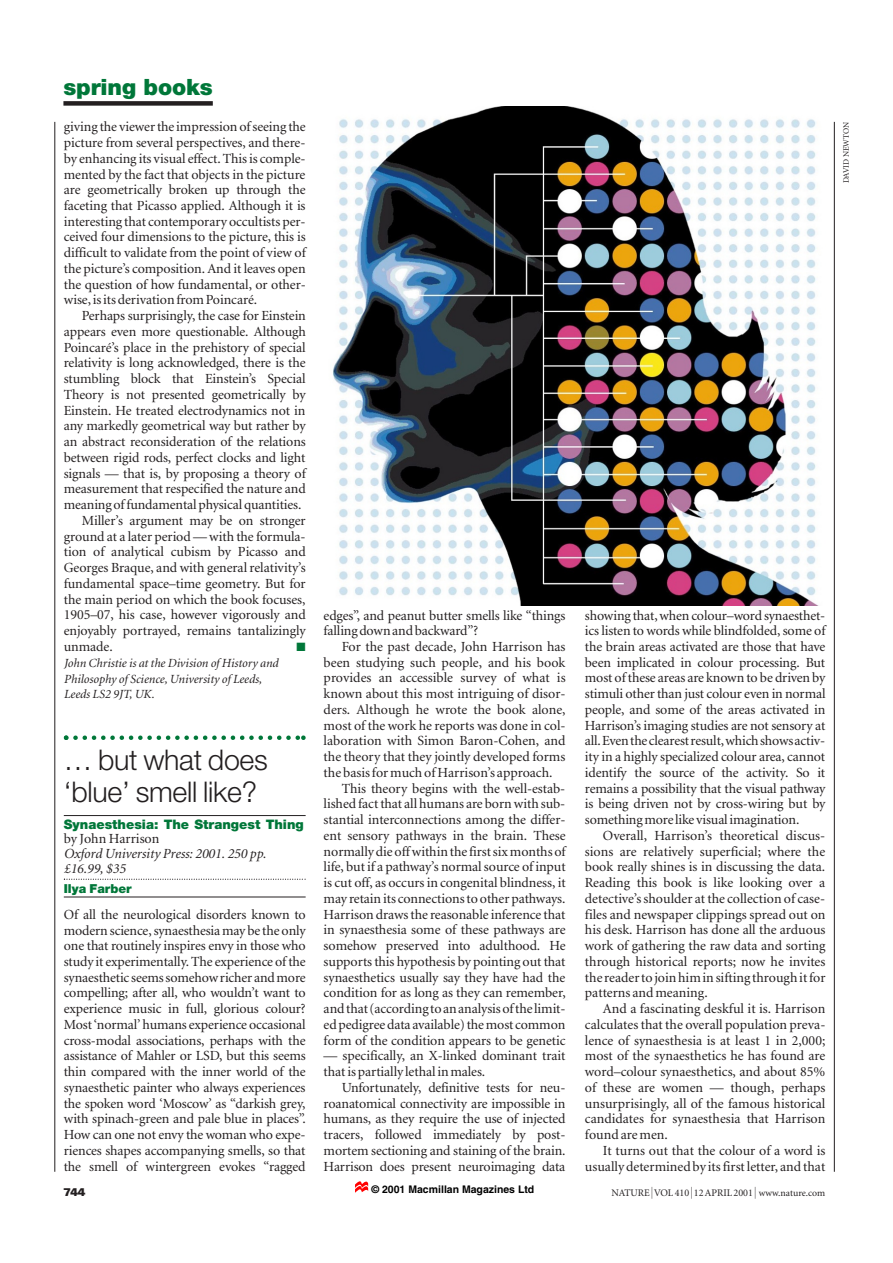
<style>
.page{position:relative;width:893px;height:1263px;background:#fff}
.page>*{position:absolute;margin:0;border:0;box-sizing:border-box;transform-origin:0 0}
.t1{font:300 28.5px/31.5px "Helvetica Neue";letter-spacing:-.01em;color:#231f20}
.t2{font:900 22.5px "Helvetica Neue";letter-spacing:-.005em;color:#007739}
.t3{font:13.95px/15.8px "Minion";letter-spacing:-.005em;color:#231f20;text-align:justify}
.t4{font:italic 13.95px/15px "Minion";color:#231f20}
.t5{font:900 13.2px "Helvetica Neue";color:#007739}
.t6{font:italic 12.45px/15.8px "Minion";color:#231f20}
.t7{font:900 12.3px "Helvetica Neue";color:#007739}
.t8{font:12px "Zapf Dingbats";color:#007739}
.t9{font:700 10.8px "Unica SH";color:#231f20}
.t10{font:700 10.5px "Helvetica";color:#000}
.t11{font:10.2px "Minion";color:#231f20}
.t12{font:8.25px "Minion";letter-spacing:-.01em;color:#231f20}
.s1{font-family:"Unica SB";font-weight:300;font-size:12px}
.s2{font-size:9.75px}
</style>
<div class="page">
<hr style="left:55px;top:122px;width:1px;height:1050px;background:#231f20">
<hr style="left:834px;top:122px;width:1px;height:1050px;background:#231f20">
<img style="left:332px;top:106px;width:485px;height:499px">
<div style="left:63px;top:101px;width:150px;height:5px;background:#231f20"></div>
<svg style="left:64px;top:735px;width:241px;height:5px"></svg>
<hr style="left:64px;top:815px;width:241px;height:1px;background:#231f20">
<svg style="left:64px;top:879px;width:241px;height:1px"></svg>
<hr style="left:64px;top:897px;width:241px;height:1px;background:#231f20">
<svg style="left:355px;top:1181px;width:13px;height:12px"></svg>
<h2 class="t2" style="left:63px;top:78px;width:151px">spring books</h2>
<p class="t3" style="left:64px;top:120px;width:243px">giving the viewer the impression of seeing the picture from several perspectives, and there&shy;by enhancing its visual effect. This is comple&shy;mented by the fact that objects in the picture are geometrically broken up through the faceting that Picasso applied. Although it is interesting that contemporary occultists per&shy;ceived four dimensions to the picture, this is difficult to validate from the point of view of the picture’s composition. And it leaves open the question of how fundamental, or other&shy;wise, is its derivation from Poincaré.</p>
<p class="t3" style="left:82px;top:309px;width:225px">Perhaps surprisingly, the case for Einstein</p>
<p class="t3" style="left:64px;top:325px;width:243px">appears even more questionable. Although</p>
<p class="t3" style="left:64px;top:341px;width:243px">Poincaré’s place in the prehistory of special</p>
<p class="t3" style="left:64px;top:356px;width:243px">relativity is long acknowledged, there is the</p>
<p class="t3" style="left:64px;top:372px;width:243px">stumbling block that Einstein’s Special</p>
<p class="t3" style="left:64px;top:388px;width:243px">Theory is not presented geometrically by</p>
<p class="t3" style="left:64px;top:404px;width:243px">Einstein. He treated electrodynamics not in</p>
<p class="t3" style="left:64px;top:419px;width:243px">any markedly geometrical way but rather by</p>
<p class="t3" style="left:64px;top:435px;width:243px">an abstract reconsideration of the relations</p>
<p class="t3" style="left:64px;top:451px;width:243px">between rigid rods, perfect clocks and light</p>
<p class="t3" style="left:64px;top:467px;width:243px">signals — that is, by proposing a theory of</p>
<p class="t3" style="left:64px;top:482px;width:243px">measurement that respecified the nature and</p>
<p class="t3" style="left:64px;top:498px;width:239px">meaning of fundamental physical quantities.</p>
<p class="t3" style="left:82px;top:514px;width:225px">Miller’s argument may be on stronger</p>
<p class="t3" style="left:64px;top:530px;width:243px">ground at a later period — with the formula-</p>
<p class="t3" style="left:64px;top:545px;width:243px">tion of analytical cubism by Picasso and</p>
<p class="t3" style="left:64px;top:561px;width:243px">Georges Braque, and with general relativity’s</p>
<p class="t3" style="left:64px;top:577px;width:243px">fundamental space–time geometry. But for</p>
<p class="t3" style="left:64px;top:593px;width:243px">the main period on which the book focuses,</p>
<p class="t3" style="left:64px;top:608px;width:243px">1905–07, his case, however vigorously and</p>
<p class="t3" style="left:64px;top:624px;width:243px">enjoyably portrayed, remains tantalizingly</p>
<p class="t3" style="left:64px;top:640px;width:50px">unmade.</p>
<p class="t8" style="left:296px;top:641px;width:11px">■</p>
<p class="t6" style="left:64px;top:656px;width:216px">John Christie is at the Division of History and<br>Philosophy of Science, University of Leeds,<br>Leeds LS2 9JT, UK.</p>
<h1 class="t1" style="left:64px;top:747px;width:205px">… but what does ‘blue’ smell like?</h1>
<p class="t5" style="left:64px;top:819px;width:241px">Synaesthesia: The Strangest Thing</p>
<p class="t3" style="left:64px;top:832px;width:97px">by John Harrison</p>
<p class="t4" style="left:64px;top:847px;width:204px">Oxford University Press: 2001. 250 pp. £16.99, $35</p>
<p class="t7" style="left:64px;top:884px;width:69px">Ilya Farber</p>
<p class="t3" style="left:64px;top:908px;width:243px">Of all the neurological disorders known to modern science, synaesthesia may be the only one that routinely inspires envy in those who study it experimentally. The experience of the synaesthetic seems somehow richer and more compelling; after all, who wouldn’t want to experience music in full, glorious colour?<br>Most ‘normal’ humans experience occasional cross-modal associations, perhaps with the assistance of Mahler or LSD, but this seems thin compared with the inner world of the synaesthetic painter who always experiences the spoken word ‘Moscow’ as “darkish grey, with spinach-green and pale blue in places”.<br>How can one not envy the woman who expe&shy;riences shapes accompanying smells, so that the smell of wintergreen evokes “ragged</p>
<p class="t3" style="left:323px;top:608px;width:243px">edges”, and peanut butter smells like “things falling down and backward”?</p>
<p class="t3" style="left:341px;top:640px;width:225px">For the past decade, John Harrison has</p>
<p class="t3" style="left:323px;top:656px;width:243px">been studying such people, and his book</p>
<p class="t3" style="left:323px;top:671px;width:243px">provides an accessible survey of what is</p>
<p class="t3" style="left:323px;top:687px;width:243px">known about this most intriguing of disor-</p>
<p class="t3" style="left:323px;top:703px;width:243px">ders. Although he wrote the book alone,</p>
<p class="t3" style="left:323px;top:719px;width:243px">most of the work he reports was done in col-</p>
<p class="t3" style="left:323px;top:734px;width:243px">laboration with Simon Baron-Cohen, and</p>
<p class="t3" style="left:323px;top:750px;width:243px">the theory that they jointly developed forms</p>
<p class="t3" style="left:323px;top:766px;width:230px">the basis for much of Harrison’s approach.</p>
<p class="t3" style="left:341px;top:782px;width:225px">This theory begins with the well-estab-</p>
<p class="t3" style="left:323px;top:797px;width:243px">lished fact that all humans are born with sub-</p>
<p class="t3" style="left:323px;top:813px;width:243px">stantial interconnections among the differ-</p>
<p class="t3" style="left:323px;top:829px;width:243px">ent sensory pathways in the brain. These</p>
<p class="t3" style="left:323px;top:845px;width:243px">normally die off within the first six months of</p>
<p class="t3" style="left:323px;top:860px;width:243px">life, but if a pathway’s normal source of input</p>
<p class="t3" style="left:323px;top:876px;width:243px">is cut off, as occurs in congenital blindness, it</p>
<p class="t3" style="left:323px;top:892px;width:243px">may retain its connections to other pathways.</p>
<p class="t3" style="left:323px;top:908px;width:243px">Harrison draws the reasonable inference that</p>
<p class="t3" style="left:323px;top:923px;width:243px">in synaesthesia some of these pathways are</p>
<p class="t3" style="left:323px;top:939px;width:243px">somehow preserved into adulthood. He</p>
<p class="t3" style="left:323px;top:955px;width:243px">supports this hypothesis by pointing out that</p>
<p class="t3" style="left:323px;top:971px;width:243px">synaesthetics usually say they have had the</p>
<p class="t3" style="left:323px;top:986px;width:243px">condition for as long as they can remember,</p>
<p class="t3" style="left:323px;top:1002px;width:243px">and that (according to an analysis of the limit-</p>
<p class="t3" style="left:323px;top:1018px;width:243px">ed pedigree data available) the most common</p>
<p class="t3" style="left:323px;top:1034px;width:243px">form of the condition appears to be genetic</p>
<p class="t3" style="left:323px;top:1049px;width:243px">— specifically, an X-linked dominant trait that is partially lethal in males.</p>
<p class="t3" style="left:323px;top:1081px;width:243px;text-indent:18px">Unfortunately, definitive tests for neu&shy;roanatomical connectivity are impossible in humans, as they require the use of injected tracers, followed immediately by post&shy;mortem sectioning and staining of the brain.<br>Harrison does present neuroimaging data</p>
<p class="t3" style="left:585px;top:608px;width:242px">showing that, when colour–word synaesthet&shy;ics listen to words while blindfolded, some of the brain areas activated are those that have been implicated in colour processing. But most of these areas are known to be driven by stimuli other than just colour even in normal people, and some of the areas activated in Harrison’s imaging studies are not sensory at all. Even the clearest result, which shows activ&shy;ity in a highly specialized colour area, cannot identify the source of the activity. So it remains a possibility that the visual pathway is being driven not by cross-wiring but by something more like visual imagination.</p>
<p class="t3" style="left:585px;top:829px;width:242px;text-indent:18px">Overall, Harrison’s theoretical discus&shy;sions are relatively superficial; where the book really shines is in discussing the data.<br>Reading this book is like looking over a detective’s shoulder at the collection of case&shy;files and newspaper clippings spread out on his desk. Harrison has done all the arduous work of gathering the raw data and sorting through historical reports; now he invites the reader to join him in sifting through it for patterns and meaning.</p>
<p class="t3" style="left:585px;top:1002px;width:242px;text-indent:18px">And a fascinating deskful it is. Harrison calculates that the overall population preva&shy;lence of synaesthesia is at least 1 in 2,000; most of the synaesthetics he has found are word–colour synaesthetics, and about 85% of these are women — though, perhaps unsurprisingly, all of the famous historical candidates for synaesthesia that Harrison found are men.</p>
<p class="t3" style="left:585px;top:1144px;width:242px;text-align:right">It turns out that the colour of a word is usually determined by its first letter, and that</p>
<p class="t10" style="left:371px;top:1185px;width:164px">© 2001 Macmillan Magazines Ltd</p>
<p class="t9" style="left:64px;top:1188px;width:23px">744</p>
<p class="t11" style="left:611px;top:1188px;width:215px">NATURE<span class="s1">|</span> VOL 410 <span class="s1">|</span> 12 APRIL 2001 <span class="s1">|</span> <span class="s2">www.nature.com</span></p>
<p class="t12" style="left:843px;top:183px;width:63px;rotate:-90deg">DAVID NEWTON</p>
</div>
